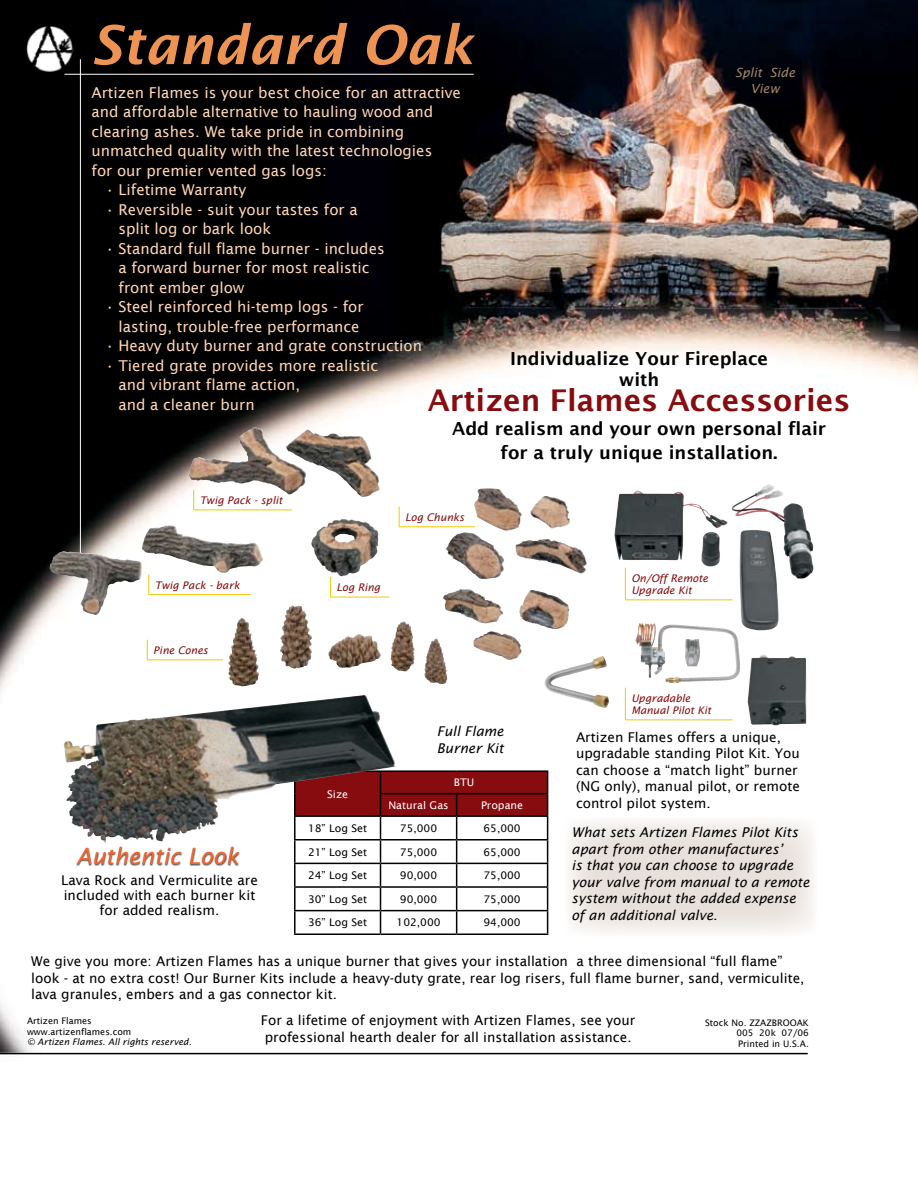
<style>
.page{position:relative;width:918px;height:1188px;background:#fff}
.page>*{position:absolute;margin:0;border:0;box-sizing:border-box;transform-origin:0 0}
.t1{font:italic 600 53.4px "Lucida Sans";color:#ed9455}
.t2{font:600 30px "Lucida Sans";color:#860c0f}
.t3{font:italic 22.5px "Lucida Sans";color:#f26631}
.t4{font:600 18px/21px "Lucida Sans";color:#000;text-align:center}
.t5{font:15px/19.5px "Lucida Sans";color:#fed5b3}
.t6{font:13.5px/16.5px "Lucida Sans";color:#000}
.t7{font:italic 13.5px/16.5px "Lucida Sans";color:#000}
.t8{font:italic 12.75px/16.4px "Lucida Sans";color:#a4856a;text-align:center}
.t9{font:10.5px "Lucida Sans";color:#000}
.t10{font:italic 10.5px/12px "Lucida Sans";color:#860c0f}
.t11{font:10.5px "Lucida Sans";color:#fff}
.t12{font:9px/10.5px "Lucida Sans";color:#000}
.t13{font:italic 9px "Lucida Sans";color:#000}
</style>
<div class="page">
<img style="left:0;top:0;width:918px;height:1055px">
<img style="left:26px;top:25px;width:49px;height:49px">
<hr style="left:80px;top:59px;width:1px;height:509px;background:#fff">
<hr style="left:0;top:1053px;width:808px;height:1px;background:#000">
<hr style="left:64px;top:74px;width:410px;height:1px;background:#fff">
<hr style="left:294px;top:770px;width:87px;height:2px;background:#000">
<hr style="left:294px;top:772px;width:2px;height:22px;background:#000">
<hr style="left:381px;top:770px;width:76px;height:2px;background:#000">
<hr style="left:457px;top:770px;width:91px;height:2px;background:#000">
<hr style="left:294px;top:794px;width:2px;height:21px;background:#000">
<hr style="left:294px;top:815px;width:87px;height:2px;background:#000">
<hr style="left:294px;top:817px;width:2px;height:22px;background:#000">
<hr style="left:294px;top:839px;width:87px;height:2px;background:#000">
<hr style="left:294px;top:841px;width:2px;height:22px;background:#000">
<hr style="left:294px;top:863px;width:87px;height:1px;background:#000">
<hr style="left:294px;top:864px;width:2px;height:22px;background:#000">
<hr style="left:294px;top:886px;width:87px;height:2px;background:#000">
<hr style="left:294px;top:888px;width:2px;height:22px;background:#000">
<hr style="left:294px;top:910px;width:87px;height:1px;background:#000">
<hr style="left:294px;top:911px;width:2px;height:22px;background:#000">
<svg style="left:295px;top:771px;width:253px;height:162px"></svg>
<hr style="left:294px;top:933px;width:87px;height:2px;background:#000">
<hr style="left:381px;top:933px;width:76px;height:2px;background:#000">
<hr style="left:457px;top:933px;width:91px;height:2px;background:#000">
<img style="left:64px;top:740px;width:35px;height:65px">
<img style="left:311px;top:519px;width:68px;height:57px">
<svg style="left:565px;top:817px;width:252px;height:120px;fill:#ebe5e0"></svg>
<div style="left:75px;top:846px;width:166px;height:21px;background:#000;opacity:.75"></div>
<img style="left:397px;top:621px;width:51px;height:63px">
<img style="left:446px;top:488px;width:76px;height:91px">
<img style="left:614px;top:491px;width:165px;height:139px">
<img style="left:748px;top:650px;width:66px;height:76px">
<svg style="left:147px;top:640px;width:1px;height:20px"></svg>
<hr style="left:147px;top:660px;width:76px;height:1px;background:#f0ca00">
<svg style="left:330px;top:577px;width:1px;height:20px"></svg>
<hr style="left:330px;top:597px;width:59px;height:1px;background:#f0ca00">
<svg style="left:399px;top:507px;width:1px;height:20px"></svg>
<hr style="left:399px;top:527px;width:76px;height:1px;background:#f0ca00">
<img style="left:188px;top:408px;width:118px;height:87px">
<img style="left:276px;top:438px;width:20px;height:76px">
<svg style="left:149px;top:574px;width:1px;height:20px"></svg>
<hr style="left:149px;top:594px;width:102px;height:1px;background:#f0ca00">
<hr style="left:625px;top:568px;width:1px;height:32px;background:#f0ca00">
<hr style="left:625px;top:600px;width:108px;height:1px;background:#f0ca00">
<img style="left:631px;top:628px;width:54px;height:64px">
<img style="left:565px;top:640px;width:65px;height:5px">
<img style="left:676px;top:628px;width:37px;height:31px">
<hr style="left:625px;top:688px;width:1px;height:32px;background:#f0ca00">
<hr style="left:625px;top:720px;width:108px;height:1px;background:#f0ca00">
<svg style="left:193px;top:490px;width:1px;height:20px"></svg>
<hr style="left:194px;top:510px;width:98px;height:1px;background:#f0ca00">
<img style="left:49px;top:551px;width:93px;height:64px">
<h1 class="t1" style="left:90px;top:15px;width:384px">Standard Oak</h1>
<p class="t8" style="left:735px;top:64px;width:62px">Split Side<br>View</p>
<p class="t5" style="left:92px;top:82px;width:371px">Artizen Flames is your best choice for an attractive and affordable alternative to hauling wood and clearing ashes. We take pride in combining unmatched quality with the latest technologies<br>for our premier vented gas logs:</p>
<p class="t5" style="left:105px;top:180px;width:143px">• Lifetime Warranty</p>
<p class="t5" style="left:118px;top:199px;width:241px;text-indent:-14px">• Reversible - suit your tastes for a split log or bark look</p>
<p class="t5" style="left:118px;top:238px;width:268px;text-indent:-14px">• Standard full flame burner - includes a forward burner for most realistic front ember glow</p>
<p class="t5" style="left:105px;top:297px;width:260px;text-align:right">• Steel reinforced hi-temp logs - for lasting, trouble-free performance</p>
<p class="t5" style="left:105px;top:336px;width:319px">• Heavy duty burner and grate construction</p>
<p class="t5" style="left:118px;top:355px;width:261px;text-indent:-14px">• Tiered grate provides more realistic and vibrant flame action,<br>and a cleaner burn</p>
<h3 class="t4" style="left:510px;top:348px;width:260px">Individualize Your Fireplace with</h3>
<h2 class="t2" style="left:428px;top:384px;width:424px">Artizen Flames Accessories</h2>
<h3 class="t4" style="left:452px;top:417px;width:375px;line-height:24px">Add realism and your own personal flair for a truly unique installation.</h3>
<p class="t10" style="left:200px;top:494px;width:84px">Twig Pack - split</p>
<p class="t10" style="left:405px;top:511px;width:61px">Log Chunks</p>
<p class="t10" style="left:155px;top:579px;width:86px">Twig Pack - bark</p>
<p class="t10" style="left:631px;top:572px;width:78px">On/Off Remote<br>Upgrade Kit</p>
<p class="t10" style="left:336px;top:581px;width:45px">Log Ring</p>
<p class="t10" style="left:153px;top:644px;width:56px">Pine Cones</p>
<p class="t11" style="left:327px;top:788px;width:22px">Size</p>
<p class="t7" style="left:437px;top:723px;width:68px">Full Flame<br>Burner Kit</p>
<p class="t11" style="left:454px;top:777px;width:22px">BTU</p>
<p class="t11" style="left:388px;top:799px;width:62px">Natural Gas</p>
<p class="t11" style="left:481px;top:799px;width:44px">Propane</p>
<p class="t10" style="left:631px;top:692px;width:81px">Upgradable<br>Manual Pilot Kit</p>
<p class="t6" style="left:576px;top:729px;width:226px">Artizen Flames offers a unique, upgradable standing Pilot Kit. You can choose a “match light” burner (NG only), manual pilot, or remote control pilot system.</p>
<p class="t9" style="left:308px;top:822px;width:61px">18” Log Set</p>
<p class="t9" style="left:400px;top:822px;width:39px">75,000</p>
<p class="t9" style="left:483px;top:822px;width:39px">65,000</p>
<p class="t9" style="left:308px;top:846px;width:61px">21” Log Set</p>
<p class="t9" style="left:400px;top:846px;width:39px">75,000</p>
<p class="t9" style="left:483px;top:846px;width:39px">65,000</p>
<p class="t9" style="left:308px;top:870px;width:61px">24” Log Set</p>
<p class="t9" style="left:400px;top:870px;width:39px">90,000</p>
<p class="t9" style="left:483px;top:870px;width:39px">75,000</p>
<p class="t9" style="left:308px;top:893px;width:61px">30” Log Set</p>
<p class="t9" style="left:400px;top:893px;width:39px">90,000</p>
<p class="t9" style="left:483px;top:893px;width:39px">75,000</p>
<p class="t9" style="left:308px;top:917px;width:61px">36” Log Set</p>
<p class="t9" style="left:397px;top:917px;width:46px">102,000</p>
<p class="t9" style="left:483px;top:917px;width:39px">94,000</p>
<p class="t6" style="left:31px;top:953px;width:775px">We give you more: Artizen Flames has a unique burner that gives your installation a three dimensional “full flame” look - at no extra cost! Our Burner Kits include a heavy-duty grate, rear log risers, full flame burner, sand, vermiculite, lava granules, embers and a gas connector kit.</p>
<p class="t7" style="left:572px;top:824px;width:240px">What sets Artizen Flames Pilot Kits apart from other manufactures’<br>is that you can choose to upgrade your valve from manual to a remote system without the added expense of an additional valve.</p>
<h3 class="t3" style="left:77px;top:843px;width:164px">Authentic Look</h3>
<p class="t6" style="left:61px;top:873px;width:198px;line-height:15px;text-align:center">Lava Rock and Vermiculite are included with each burner kit for added realism.</p>
<p class="t12" style="left:27px;top:1016px;width:106px">Artizen Flames www.artizenflames.com</p>
<p class="t13" style="left:27px;top:1037px;width:166px">© Artizen Flames. All rights reserved.</p>
<p class="t6" style="left:261px;top:1012px;width:376px">For a lifetime of enjoyment with Artizen Flames, see your professional hearth dealer for all installation assistance.</p>
<p class="t12" style="left:737px;top:1017px;width:74px;text-align:justify;text-indent:-31px">Stock No. ZZAZBROOAK 005 20k 07/06<br>Printed in U.S.A.</p>
</div>
